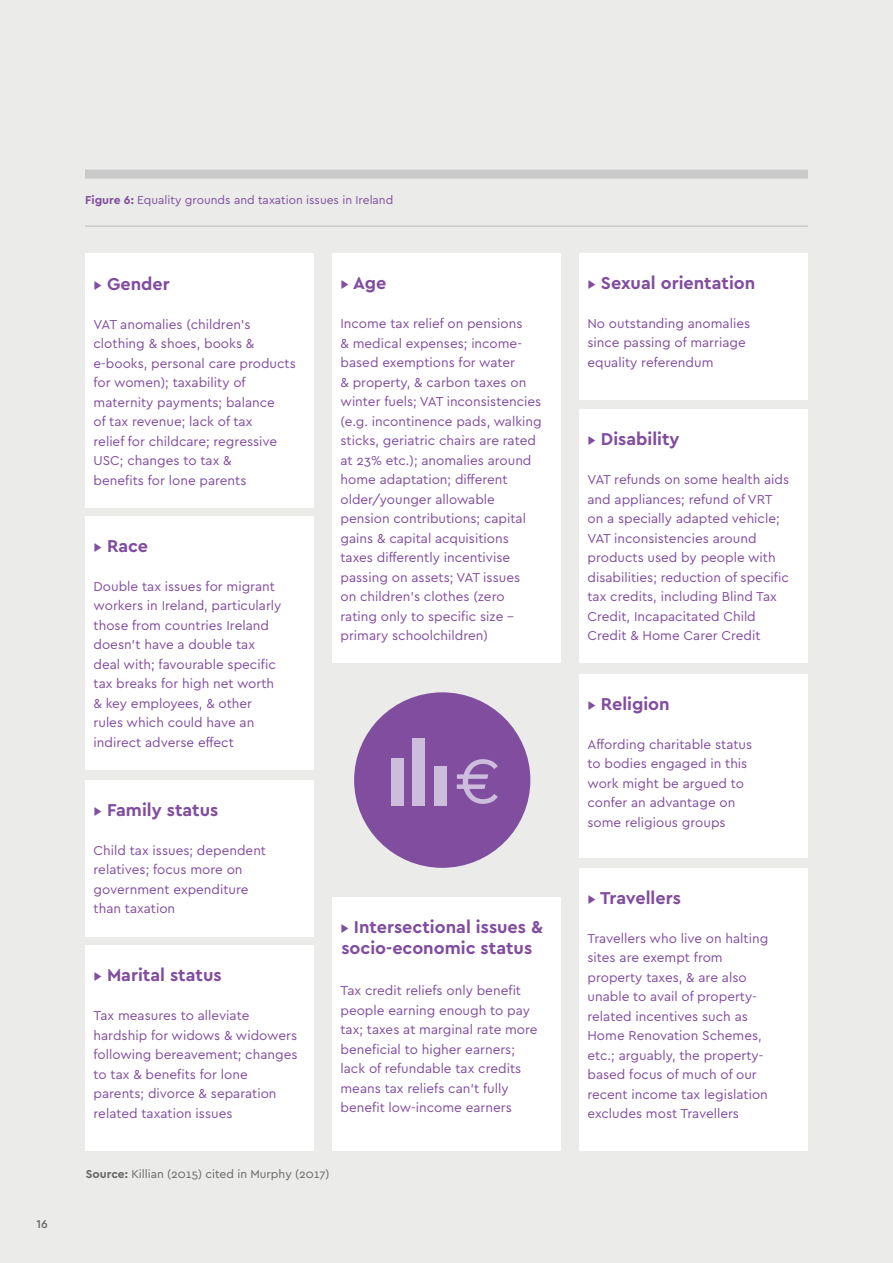
<style>
.page{position:relative;width:893px;height:1263px;background:#ebebea}
.page>*{position:absolute;margin:0;border:0;box-sizing:border-box;transform-origin:0 0}
.t1{font:700 18px/21.6px "Cera GR";color:#814d9e}
.t2{font:13.5px/19.5px "Cera GR";color:#814d9e}
.t3{font:12px "Cera GR";color:#814d9e}
.t4{font:12px "Cera GR";color:#676665}
.t5{font:500 12px "Cera GR";color:#676665}
.s1{font-weight:700}
</style>
<div class="page">
<div style="left:85px;top:253px;width:229px;height:254px;background:#fff"></div>
<div style="left:85px;top:516px;width:229px;height:254px;background:#fff"></div>
<div style="left:332px;top:254px;width:229px;height:409px;background:#fff"></div>
<div style="left:579px;top:674px;width:229px;height:183px;background:#fff"></div>
<div style="left:579px;top:410px;width:229px;height:253px;background:#fff"></div>
<div style="left:579px;top:868px;width:229px;height:283px;background:#fff"></div>
<div style="left:85px;top:945px;width:229px;height:206px;background:#fff"></div>
<div style="left:85px;top:780px;width:229px;height:156px;background:#fff"></div>
<div style="left:579px;top:253px;width:229px;height:147px;background:#fff"></div>
<div style="left:332px;top:897px;width:229px;height:254px;background:#fff"></div>
<div style="left:85px;top:170px;width:723px;height:9px;background:#cacaca"></div>
<hr style="left:85px;top:225px;width:723px;height:2px;background:#cacaca">
<div style="left:354px;top:692px;width:176px;height:176px;background:#814d9e;border-radius:50%"></div>
<svg style="left:457px;top:759px;width:41px;height:45px"></svg>
<div style="left:391px;top:757px;width:13px;height:48px;background:#cdbddd"></div>
<div style="left:412px;top:738px;width:13px;height:67px;background:#cdbddd"></div>
<div style="left:434px;top:766px;width:12px;height:39px;background:#cdbddd"></div>
<p class="t5" style="left:36px;top:1217px;width:13px">16</p>
<p class="t3" style="left:85px;top:193px;width:310px"><span class="s1">Figure 6:</span> Equality grounds and taxation issues in Ireland</p>
<h1 class="t1" style="left:93px;top:273px;width:78px">▸ Gender</h1>
<p class="t2" style="left:94px;top:315px;width:204px">VAT anomalies (children’s clothing &amp; shoes, books &amp; e-books, personal care products for women); taxability of maternity payments; balance<br>of tax revenue; lack of tax<br>relief for childcare; regressive<br>USC; changes to tax &amp;<br>benefits for lone parents</p>
<h1 class="t1" style="left:93px;top:535px;width:56px">▸ Race</h1>
<p class="t2" style="left:94px;top:576px;width:190px">Double tax issues for migrant workers in Ireland, particularly those from countries Ireland doesn't have a double tax deal with; favourable specific tax breaks for high net worth &amp; key employees, &amp; other rules which could have an indirect adverse effect</p>
<h1 class="t1" style="left:340px;top:272px;width:48px">▸ Age</h1>
<p class="t2" style="left:340px;top:314px;width:203px">Income tax relief on pensions<br>&amp; medical expenses; income&shy;based exemptions for water<br>&amp; property, &amp; carbon taxes on winter fuels; VAT inconsistencies (e.g. incontinence pads, walking sticks, geriatric chairs are rated at 23% etc.); anomalies around home adaptation; different older/younger allowable pension contributions; capital gains &amp; capital acquisitions taxes differently incentivise passing on assets; VAT issues<br>on children’s clothes (zero rating only to specific size – primary schoolchildren)</p>
<h1 class="t1" style="left:93px;top:799px;width:127px">▸ Family status</h1>
<p class="t2" style="left:94px;top:840px;width:174px">Child tax issues; dependent relatives; focus more on government expenditure than taxation</p>
<h1 class="t1" style="left:93px;top:964px;width:130px">▸ Marital status</h1>
<p class="t2" style="left:94px;top:1006px;width:206px">Tax measures to alleviate hardship for widows &amp; widowers following bereavement; changes to tax &amp; benefits for lone parents; divorce &amp; separation related taxation issues</p>
<h1 class="t1" style="left:340px;top:916px;width:204px">▸ Intersectional issues &amp; socio-economic status</h1>
<p class="t2" style="left:340px;top:981px;width:199px">Tax credit reliefs only benefit people earning enough to pay tax; taxes at marginal rate more beneficial to higher earners; lack of refundable tax credits means tax reliefs can't fully benefit low-income earners</p>
<p class="t4" style="left:86px;top:1168px;width:245px"><span class="s1">Source:</span> Killian (2015) cited in Murphy (2017)</p>
<h1 class="t1" style="left:587px;top:272px;width:170px">▸ Sexual orientation</h1>
<p class="t2" style="left:587px;top:313px;width:164px">No outstanding anomalies since passing of marriage equality referendum</p>
<h1 class="t1" style="left:587px;top:428px;width:94px">▸ Disability</h1>
<p class="t2" style="left:587px;top:470px;width:203px">VAT refunds on some health aids and appliances; refund of VRT on a specially adapted vehicle;<br>VAT inconsistencies around products used by people with disabilities; reduction of specific tax credits, including Blind Tax<br>Credit, Incapacitated Child<br>Credit &amp; Home Carer Credit</p>
<h1 class="t1" style="left:587px;top:693px;width:84px">▸ Religion</h1>
<p class="t2" style="left:587px;top:734px;width:166px">Affording charitable status to bodies engaged in this work might be argued to confer an advantage on some religious groups</p>
<h1 class="t1" style="left:587px;top:887px;width:95px">▸ Travellers</h1>
<p class="t2" style="left:587px;top:928px;width:182px">Travellers who live on halting sites are exempt from property taxes, &amp; are also unable to avail of property&shy;related incentives such as<br>Home Renovation Schemes, etc.; arguably, the property&shy;based focus of much of our recent income tax legislation excludes most Travellers</p>
</div>
